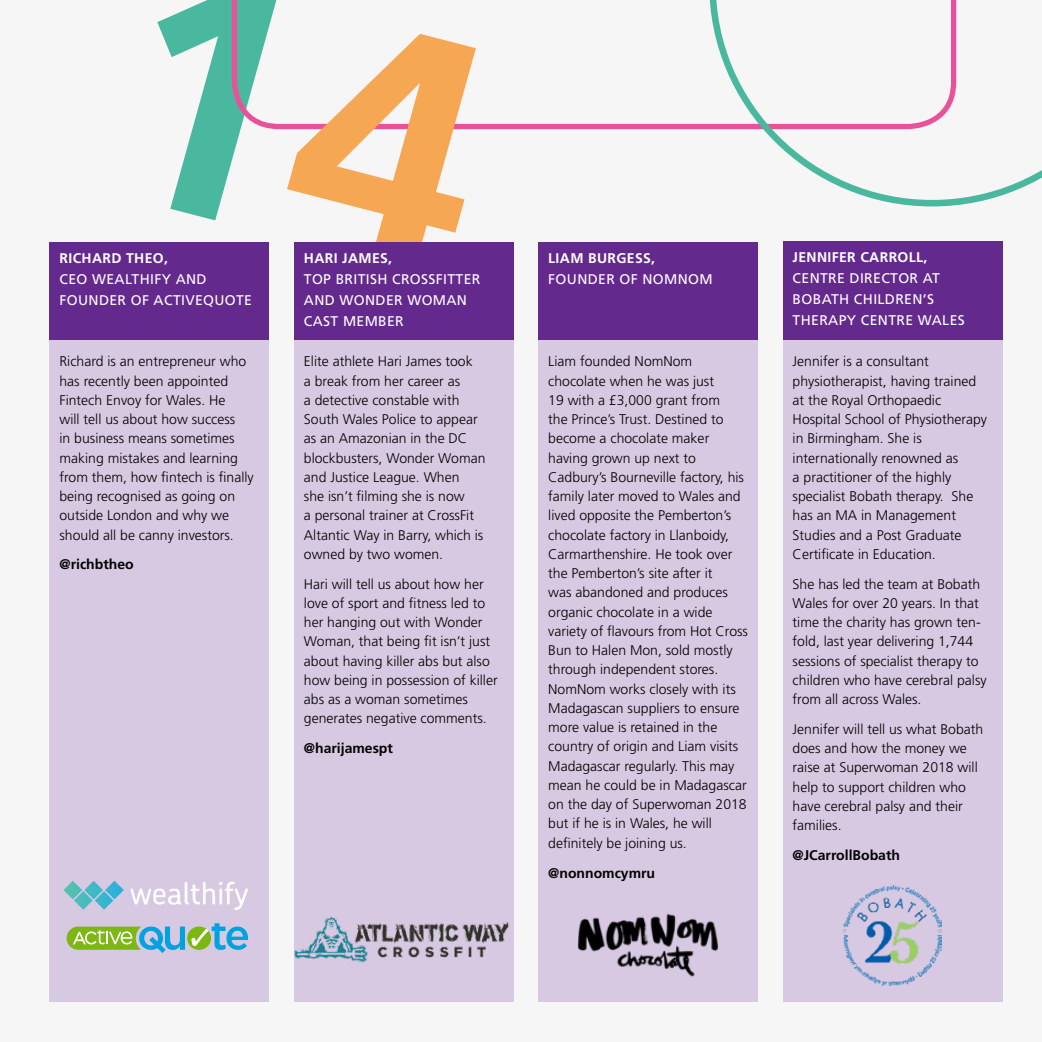
<style>
.page{position:relative;width:1042px;height:1042px;background:#f6f6f6}
.page>*{position:absolute;margin:0;border:0;box-sizing:border-box;transform-origin:0 0}
.t1{font:300 14px/19.2px "Frutiger";color:#000}
.t2{font:14px/21px "Frutiger";letter-spacing:.025em;color:#fff}
.t3{font:700 14px "Frutiger";letter-spacing:.025em;color:#fff}
.t4{font:700 14px "Frutiger";color:#000}
</style>
<div class="page">
<svg style="left:157px;top:0;width:83px;height:220px"></svg>
<svg style="left:229px;top:0;width:480px;height:132px"></svg>
<svg style="left:287px;top:34px;width:189px;height:208px"></svg>
<div style="left:50px;top:242px;width:219px;height:98px;background:#64298c"></div>
<div style="left:294px;top:242px;width:219px;height:98px;background:#64298c"></div>
<div style="left:538px;top:242px;width:220px;height:98px;background:#64298c"></div>
<div style="left:783px;top:242px;width:219px;height:98px;background:#64298c"></div>
<div style="left:50px;top:340px;width:219px;height:662px;background:#d8c9e2"></div>
<div style="left:294px;top:340px;width:219px;height:662px;background:#d8c9e2"></div>
<div style="left:538px;top:340px;width:220px;height:662px;background:#d8c9e2"></div>
<div style="left:783px;top:340px;width:219px;height:662px;background:#d8c9e2"></div>
<svg style="left:67px;top:923px;width:181px;height:30px"></svg>
<img style="left:577px;top:914px;width:142px;height:63px">
<img style="left:843px;top:885px;width:98px;height:100px">
<svg style="left:709px;top:0;width:333px;height:206px"></svg>
<img style="left:294px;top:917px;width:215px;height:45px">
<svg style="left:130px;top:881px;width:118px;height:29px"></svg>
<svg style="left:64px;top:881px;width:60px;height:29px"></svg>
<p class="t3" style="left:60px;top:250px;width:110px">RICHARD THEO,</p>
<p class="t2" style="left:60px;top:268px;width:194px">CEO WEALTHIFY AND<br>FOUNDER OF ACTIVEQUOTE</p>
<p class="t1" style="left:60px;top:352px;width:196px">Richard is an entrepreneur who has recently been appointed<br>Fintech Envoy for Wales. He<br>will tell us about how success<br>in business means sometimes making mistakes and learning from them, how fintech is finally being recognised as going on outside London and why we should all be canny investors.</p>
<p class="t4" style="left:60px;top:556px;width:76px">@richbtheo</p>
<p class="t3" style="left:304px;top:250px;width:90px">HARI JAMES,</p>
<p class="t2" style="left:304px;top:268px;width:178px">TOP BRITISH CROSSFITTER<br>AND WONDER WOMAN<br>CAST MEMBER</p>
<p class="t1" style="left:304px;top:352px;width:183px">Elite athlete Hari James took<br>a break from her career as<br>a detective constable with<br>South Wales Police to appear as an Amazonian in the DC blockbusters, Wonder Woman and Justice League. When<br>she isn’t filming she is now<br>a personal trainer at CrossFit<br>Altantic Way in Barry, which is owned by two women.</p>
<p class="t1" style="left:304px;top:574px;width:195px">Hari will tell us about how her love of sport and fitness led to her hanging out with Wonder<br>Woman, that being fit isn’t just about having killer abs but also how being in possession of killer abs as a woman sometimes generates negative comments.</p>
<p class="t4" style="left:304px;top:740px;width:90px">@harijamespt</p>
<p class="t3" style="left:548px;top:250px;width:108px">LIAM BURGESS,</p>
<p class="t2" style="left:548px;top:268px;width:166px">FOUNDER OF NOMNOM</p>
<p class="t1" style="left:548px;top:352px;width:201px">Liam founded NomNom chocolate when he was just<br>19 with a £3,000 grant from<br>the Prince’s Trust. Destined to become a chocolate maker having grown up next to<br>Cadbury’s Bourneville factory, his family later moved to Wales and lived opposite the Pemberton’s chocolate factory in Llanboidy,<br>Carmarthenshire. He took over the Pemberton’s site after it<br>was abandoned and produces organic chocolate in a wide variety of flavours from Hot Cross<br>Bun to Halen Mon, sold mostly through independent stores.<br>NomNom works closely with its<br>Madagascan suppliers to ensure more value is retained in the country of origin and Liam visits<br>Madagascar regularly. This may mean he could be in Madagascar on the day of Superwoman 2018 but if he is in Wales, he will definitely be joining us.</p>
<p class="t4" style="left:548px;top:864px;width:108px">@nonnomcymru</p>
<p class="t3" style="left:792px;top:249px;width:136px">JENNIFER CARROLL,</p>
<p class="t2" style="left:792px;top:268px;width:174px">CENTRE DIRECTOR AT<br>BOBATH CHILDREN’S<br>THERAPY CENTRE WALES</p>
<p class="t1" style="left:792px;top:352px;width:196px">Jennifer is a consultant physiotherapist, having trained at the Royal Orthopaedic<br>Hospital School of Physiotherapy in Birmingham. She is internationally renowned as<br>a practitioner of the highly specialist Bobath therapy. She has an MA in Management<br>Studies and a Post Graduate<br>Certificate in Education.</p>
<p class="t1" style="left:792px;top:574px;width:195px">She has led the team at Bobath<br>Wales for over 20 years. In that time the charity has grown ten&shy;fold, last year delivering 1,744 sessions of specialist therapy to children who have cerebral palsy from all across Wales.</p>
<p class="t1" style="left:792px;top:719px;width:192px">Jennifer will tell us what Bobath does and how the money we raise at Superwoman 2018 will help to support children who have cerebral palsy and their families.</p>
<p class="t4" style="left:792px;top:847px;width:109px">@JCarrollBobath</p>
</div>
